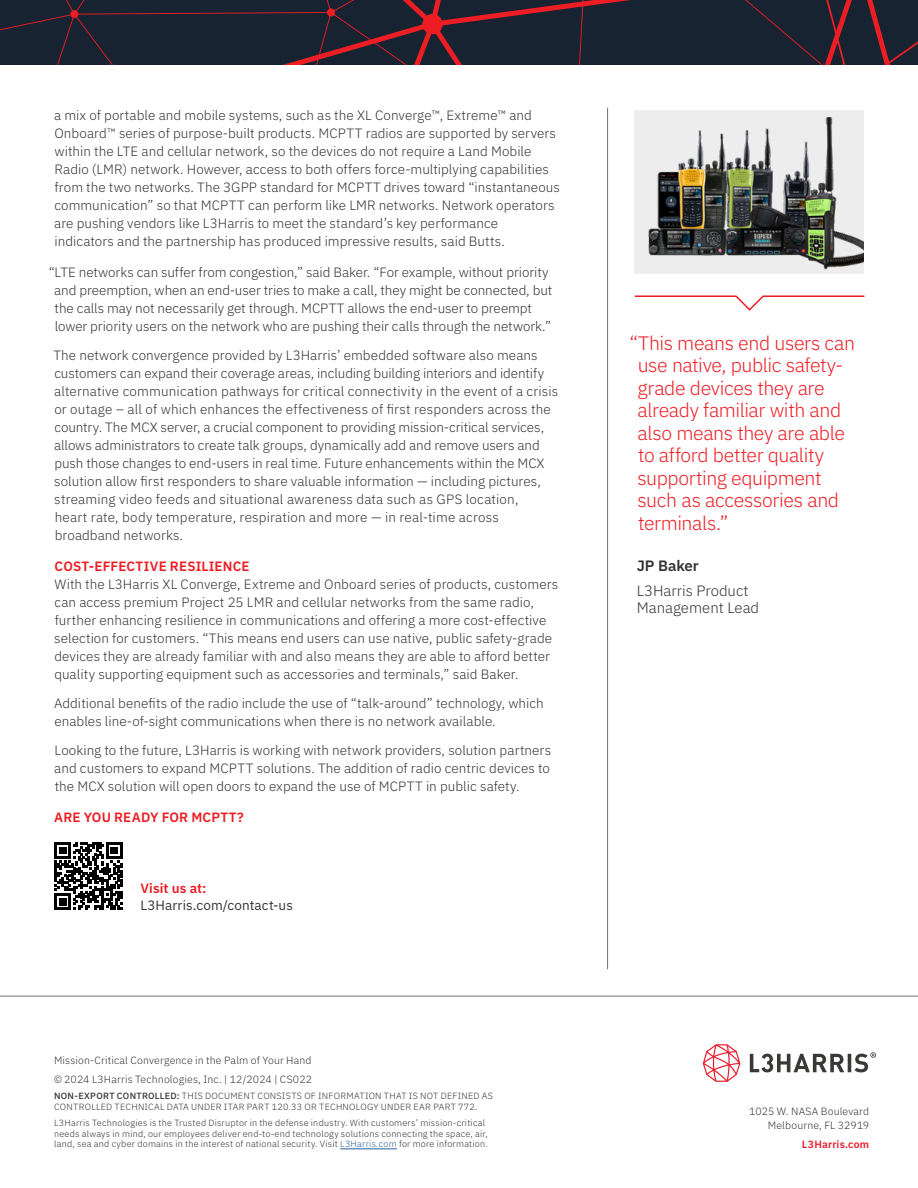
<style>
.page{position:relative;width:918px;height:1188px;background:#fff}
.page>*{position:absolute;margin:0;border:0;box-sizing:border-box;transform-origin:0 0}
.t1{font:300 19.5px/22.5px "IBM Plex Sans";letter-spacing:-.02em;color:#ed1d24}
.t2{font:300 15px/16.5px "IBM Plex Sans";color:#333234}
.t3{font:600 15px "IBM Plex Sans";color:#333234}
.t4{font:300 13.5px/18px "IBM Plex Sans";letter-spacing:.005em;color:#333334}
.t5{font:600 13.5px "IBM Plex Sans";letter-spacing:.01em;color:#ed1d24}
.t6{font:13.5px "IBM Plex Sans";letter-spacing:.01em;color:#333334}
.t7{font:300 10.5px/13.5px "IBM Plex Sans";letter-spacing:.015em;color:#333334;text-align:right}
.t8{font:600 10.5px "IBM Plex Sans";letter-spacing:.015em;color:#e91d2d}
.t9{font:300 9px/10.8px "IBM Plex Sans";letter-spacing:.025em;color:#333334}
.s1{font-weight:500}
.s2{color:#215e9e}
</style>
<div class="page">
<svg style="left:55px;top:842px;width:67px;height:68px"></svg>
<svg style="left:0;top:0;width:918px;height:65px;background:#25222f"></svg>
<hr style="left:607px;top:108px;width:1px;height:861px;background:#737474">
<svg style="left:634px;top:295px;width:231px;height:16px"></svg>
<div style="left:635px;top:110px;width:229px;height:163px;background:#ededee"></div>
<img style="left:648px;top:117px;width:216px;height:153px">
<hr style="left:0;top:996px;width:918px;height:1px;background:#737474">
<svg style="left:703px;top:1044px;width:37px;height:38px"></svg>
<svg style="left:750px;top:1052px;width:126px;height:20px"></svg>
<hr style="left:340px;top:1149px;width:57px;height:1px;background:#215e9e">
<p class="t4" style="left:54px;top:105px;width:507px">a mix of portable and mobile systems, such as the XL Converge™, Extreme™ and Onboard™ series of purpose-built products. MCPTT radios are supported by servers within the LTE and cellular network, so the devices do not require a Land Mobile Radio (LMR) network. However, access to both offers force-multiplying capabilities from the two networks. The 3GPP standard for MCPTT drives toward “instantaneous communication” so that MCPTT can perform like LMR networks. Network operators are pushing vendors like L3Harris to meet the standard’s key performance indicators and the partnership has produced impressive results, said Butts.</p>
<p class="t4" style="left:54px;top:262px;width:500px;text-indent:-5px">“LTE networks can suffer from congestion,” said Baker. “For example, without priority and preemption, when an end-user tries to make a call, they might be connected, but the calls may not necessarily get through. MCPTT allows the end-user to preempt lower priority users on the network who are pushing their calls through the network.”</p>
<p class="t4" style="left:53px;top:345px;width:506px">The network convergence provided by L3Harris’ embedded software also means customers can expand their coverage areas, including building interiors and identify alternative communication pathways for critical connectivity in the event of a crisis or outage – all of which enhances the effectiveness of first responders across the country. The MCX server, a crucial component to providing mission-critical services, allows administrators to create talk groups, dynamically add and remove users and push those changes to end-users in real time. Future enhancements within the MCX solution allow first responders to share valuable information — including pictures, streaming video feeds and situational awareness data such as GPS location,<br>heart rate, body temperature, respiration and more — in real-time across broadband networks.</p>
<p class="t5" style="left:55px;top:556px;width:197px">COST-EFFECTIVE RESILIENCE</p>
<p class="t4" style="left:54px;top:574px;width:505px">With the L3Harris XL Converge, Extreme and Onboard series of products, customers can access premium Project 25 LMR and cellular networks from the same radio, further enhancing resilience in communications and offering a more cost-effective selection for customers. “This means end users can use native, public safety-grade devices they are already familiar with and also means they are able to afford better quality supporting equipment such as accessories and terminals,” said Baker.</p>
<p class="t4" style="left:54px;top:693px;width:491px">Additional benefits of the radio include the use of “talk-around” technology, which enables line-of-sight communications when there is no network available.</p>
<p class="t4" style="left:54px;top:740px;width:498px;text-align:justify">Looking to the future, L3Harris is working with network providers, solution partners and customers to expand MCPTT solutions. The addition of radio centric devices to the MCX solution will open doors to expand the use of MCPTT in public safety.</p>
<p class="t5" style="left:54px;top:807px;width:191px">ARE YOU READY FOR MCPTT?</p>
<p class="t5" style="left:140px;top:878px;width:68px">Visit us at:</p>
<p class="t6" style="left:140px;top:895px;width:154px">L3Harris.com/contact-us</p>
<p class="t7" style="left:54px;top:1050px;width:260px;line-height:18.8px;text-align:left">Mission-Critical Convergence in the Palm of Your Hand © 2024 L3Harris Technologies, Inc. | 12/2024 | CS022</p>
<p class="t9" style="left:54px;top:1090px;width:441px"><span class="s1">NON-EXPORT CONTROLLED:</span> THIS DOCUMENT CONSISTS OF INFORMATION THAT IS NOT DEFINED AS<br>CONTROLLED TECHNICAL DATA UNDER ITAR PART 120.33 OR TECHNOLOGY UNDER EAR PART 772.</p>
<p class="t9" style="left:54px;top:1117px;width:435px">L3Harris Technologies is the Trusted Disruptor in the defense industry. With customers’ mission-critical needs always in mind, our employees deliver end-to-end technology solutions connecting the space, air, land, sea and cyber domains in the interest of national security. Visit <span class="s2">L3Harris.com</span> for more information.</p>
<h1 class="t1" style="left:637px;top:330px;width:219px;text-indent:-8px">“This means end users can use native, public safety&shy;grade devices they are already familiar with and also means they are able to afford better quality supporting equipment such as accessories and terminals.”</h1>
<p class="t3" style="left:637px;top:554px;width:63px">JP Baker</p>
<p class="t2" style="left:637px;top:581px;width:124px">L3Harris Product<br>Management Lead</p>
<p class="t7" style="left:749px;top:1104px;width:122px">1025 W. NASA Boulevard<br>Melbourne, FL 32919</p>
<p class="t8" style="left:802px;top:1136px;width:69px">L3Harris.com</p>
</div>
